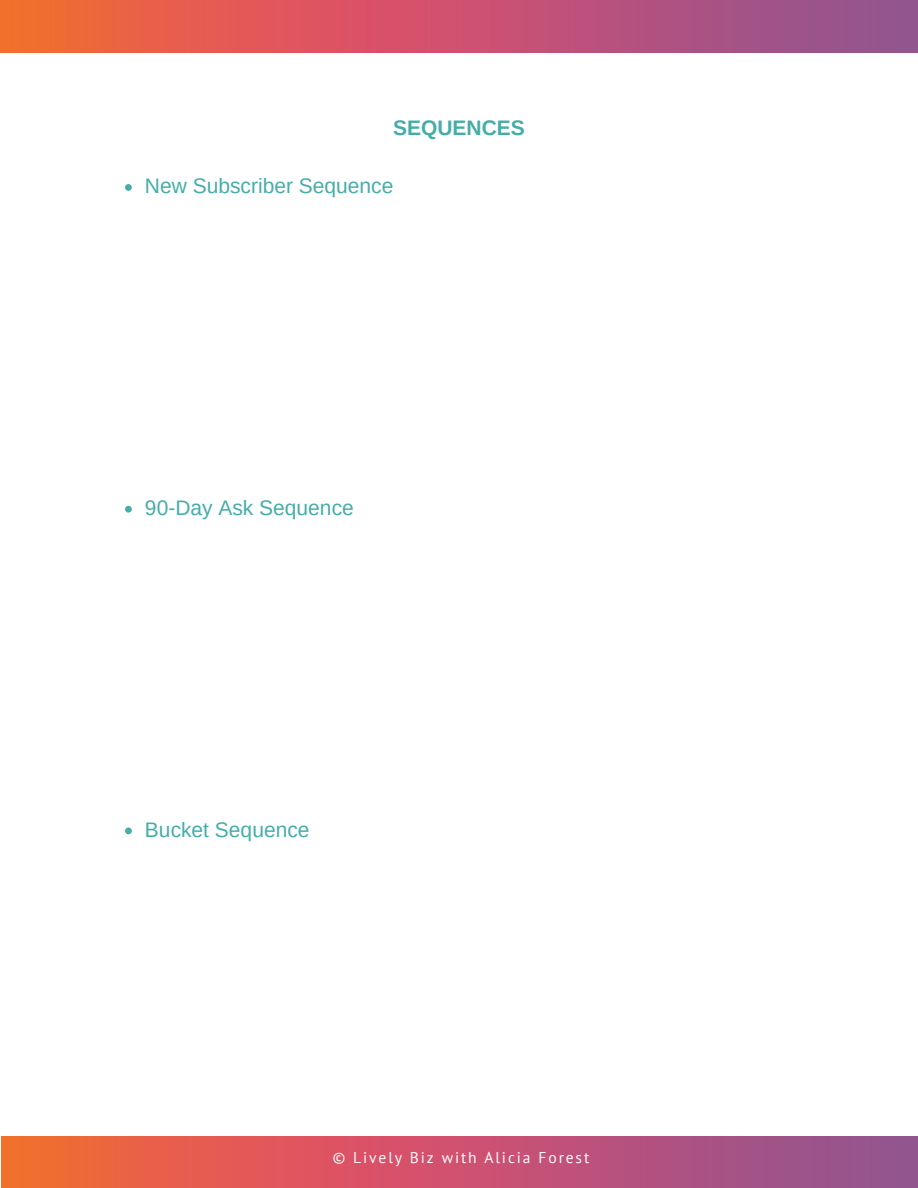
<style>
.page{position:relative;width:918px;height:1188px;background:#fff}
.page>*{position:absolute;margin:0;border:0;box-sizing:border-box;transform-origin:0 0}
.t1{font:21px "Arimo";color:#45ada8}
.t2{font:700 21px "Arimo";color:#45ada8}
.t3{font:15.6px "PT Sans";letter-spacing:.12em;color:#fff}
</style>
<div class="page">
<img style="left:1px;top:1136px;width:917px;height:52px">
<img style="left:0;top:0;width:918px;height:53px">
<svg style="left:125px;top:184px;width:7px;height:7px"></svg>
<svg style="left:125px;top:506px;width:7px;height:7px"></svg>
<svg style="left:125px;top:828px;width:7px;height:6px"></svg>
<p class="t2" style="left:393px;top:116px;width:133px">SEQUENCES</p>
<p class="t1" style="left:145px;top:174px;width:250px">New Subscriber Sequence</p>
<p class="t1" style="left:145px;top:496px;width:210px">90-Day Ask Sequence</p>
<p class="t1" style="left:145px;top:818px;width:166px">Bucket Sequence</p>
<p class="t3" style="left:333px;top:1147px;width:258px">© Lively Biz with Alicia Forest</p>
</div>
